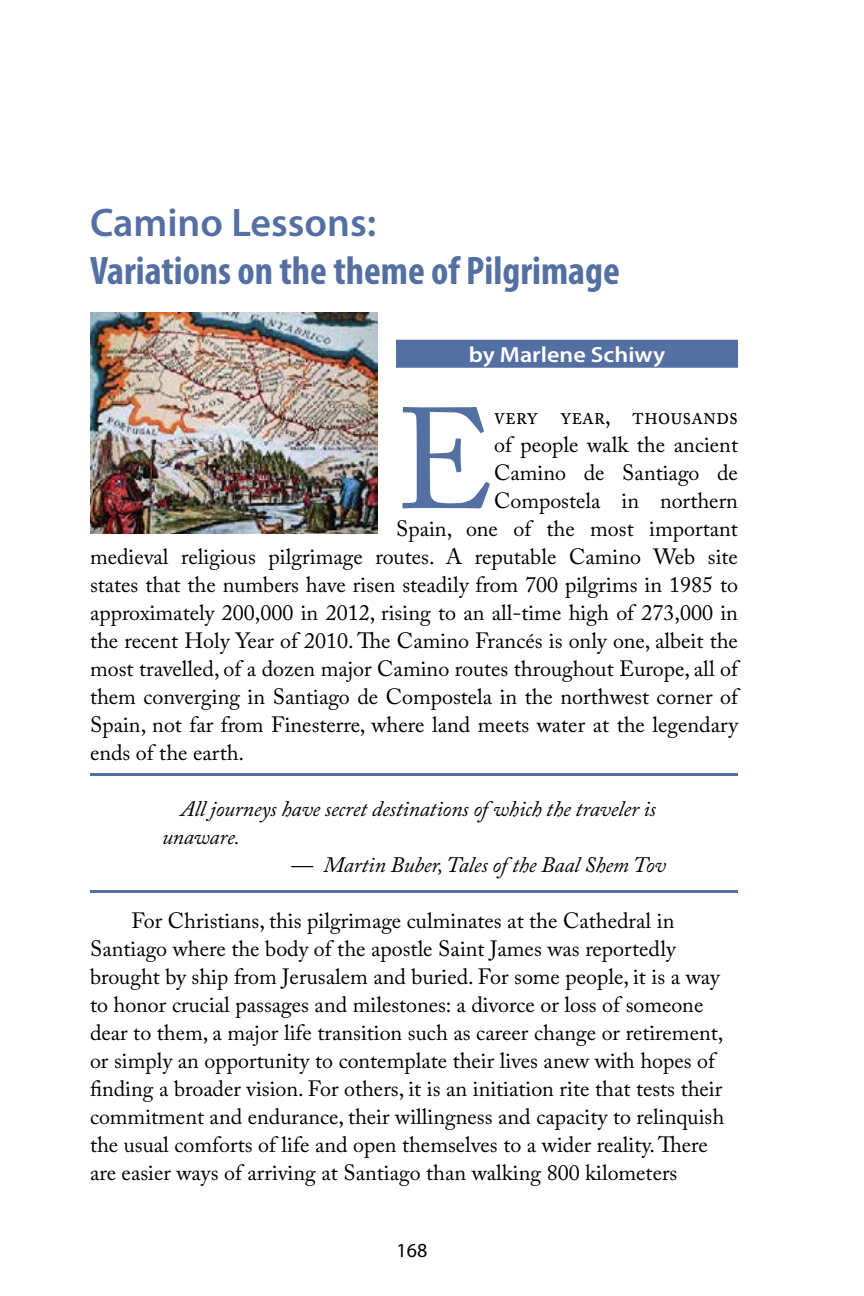
<style>
.page{position:relative;width:864px;height:1296px;background:#fff}
.page>*{position:absolute;margin:0;border:0;box-sizing:border-box;transform-origin:0 0}
.t1{font:142.2px "Adobe Caslon Pro";color:#546fa1}
.t2{font:700 condensed 40px "Myriad Pro";color:#546fa1}
.t3{font:600 40px "Myriad Pro";color:#546fa1}
.t4{font:24px "Adobe Caslon Pro";color:#000;scale:.91 1}
.t5{font:22px/28px "Adobe Caslon Pro";color:#000}
.t6{font:italic 22px/28px "Adobe Caslon Pro";letter-spacing:-.01em;color:#000}
.t7{font:600 22px "Myriad Pro";color:#fff;scale:1.1 1}
.t8{font:20px "Myriad Pro";color:#000}
</style>
<div class="page">
<div style="left:396px;top:340px;width:342px;height:28px;background:#546fa1"></div>
<hr style="left:90px;top:773px;width:648px;height:3px;background:#546fa1">
<hr style="left:90px;top:890px;width:648px;height:3px;background:#546fa1">
<img style="left:90px;top:312px;width:288px;height:222px">
<h2 class="t3" style="left:90px;top:197px;width:288px">Camino Lessons:</h2>
<h2 class="t2" style="left:90px;top:245px;width:531px">Variations on the theme of Pilgrimage</h2>
<p class="t7" style="left:469px;top:340px;width:180px">by Marlene Schiwy</p>
<h1 class="t1" style="left:396px;top:376px;width:100px">E</h1>
<p class="t4" style="left:494px;top:402px;width:270px">very year, thousands</p>
<p class="t5" style="left:494px;top:430px;width:246px">of people walk the ancient</p>
<p class="t5" style="left:494px;top:458px;width:245px">Camino de Santiago de</p>
<p class="t5" style="left:494px;top:486px;width:245px">Compostela in northern</p>
<p class="t5" style="left:396px;top:514px;width:344px">Spain, one of the most important</p>
<p class="t5" style="left:90px;top:542px;width:650px">medieval religious pilgrimage routes. A reputable Camino Web site</p>
<p class="t5" style="left:90px;top:570px;width:649px">states that the numbers have risen steadily from 700 pilgrims in 1985 to</p>
<p class="t5" style="left:90px;top:598px;width:649px">approximately 200,000 in 2012, rising to an all-time high of 273,000 in</p>
<p class="t5" style="left:90px;top:626px;width:649px">the recent Holy Year of 2010. The Camino Francés is only one, albeit the</p>
<p class="t5" style="left:90px;top:654px;width:652px">most travelled, of a dozen major Camino routes throughout Europe, all of</p>
<p class="t5" style="left:90px;top:682px;width:652px">them converging in Santiago de Compostela in the northwest corner of</p>
<p class="t5" style="left:90px;top:710px;width:650px">Spain, not far from Finesterre, where land meets water at the legendary</p>
<p class="t5" style="left:90px;top:738px;width:156px">ends of the earth.</p>
<p class="t6" style="left:162px;top:794px;width:496px;text-indent:19px">All journeys have secret destinations of which the traveler is unaware.</p>
<p class="t6" style="left:291px;top:850px;width:377px">— Martin Buber, Tales of the Baal Shem Tov</p>
<p class="t5" style="left:90px;top:906px;width:636px;text-indent:42px">For Christians, this pilgrimage culminates at the Cathedral in Santiago where the body of the apostle Saint James was reportedly brought by ship from Jerusalem and buried. For some people, it is a way to honor crucial passages and milestones: a divorce or loss of someone dear to them, a major life transition such as career change or retirement, or simply an opportunity to contemplate their lives anew with hopes of finding a broader vision. For others, it is an initiation rite that tests their commitment and endurance, their willingness and capacity to relinquish the usual comforts of life and open themselves to a wider reality. There are easier ways of arriving at Santiago than walking 800 kilometers</p>
<p class="t8" style="left:397px;top:1238px;width:32px">168</p>
</div>
